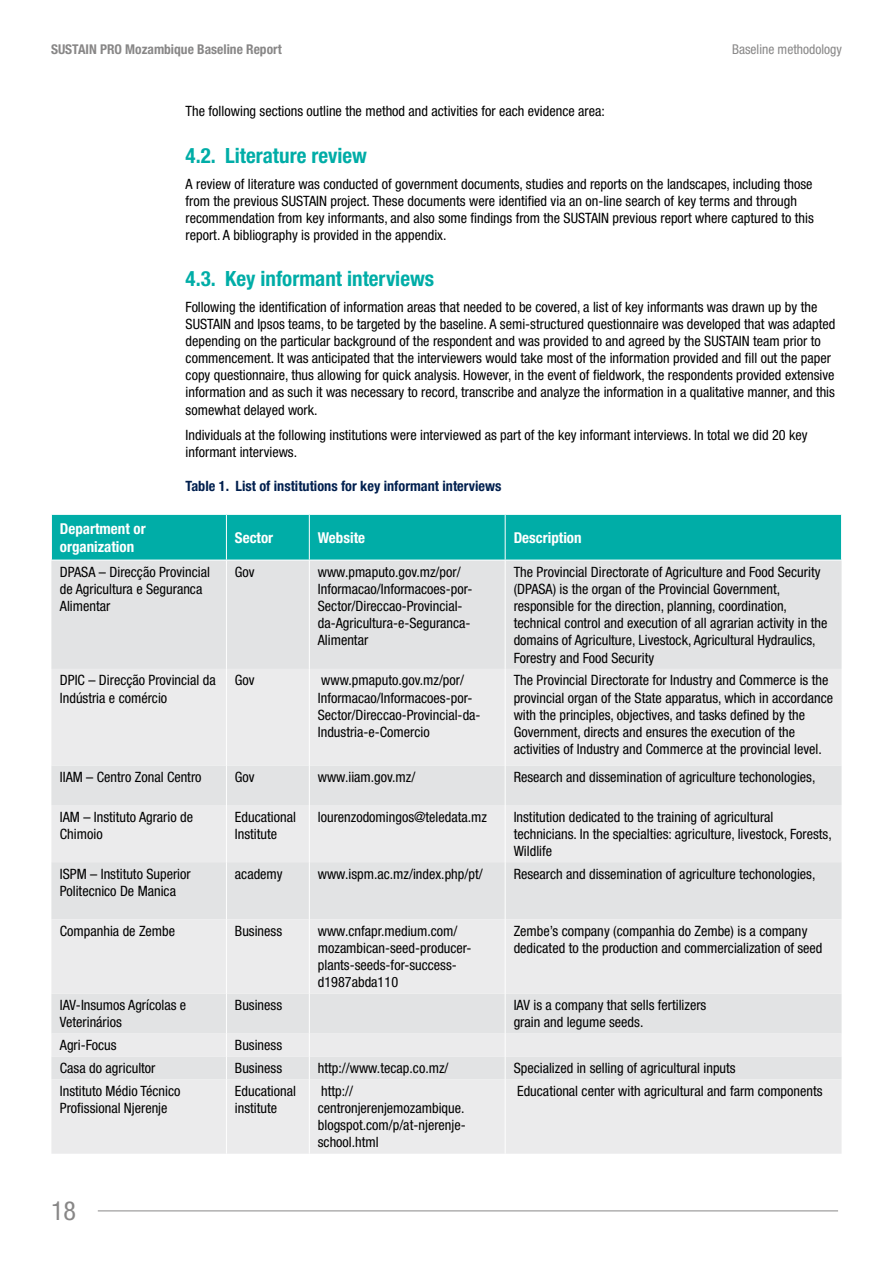
<style>
.page{position:relative;width:893px;height:1263px;background:#fff}
.page>*{position:absolute;margin:0;border:0;box-sizing:border-box;transform-origin:0 0}
.t1{font:condensed 26.25px "Helvetica Neue LT Pro";color:#888787}
.t2{font:700 condensed 21px "Helvetica Neue LT Pro";color:#00ada7}
.t3{font:700 condensed 15px/18px "Helvetica Neue LT Pro";color:#fff}
.t4{font:condensed 14.25px/17.1px "Helvetica Neue LT Pro";color:#000}
.t5{font:700 condensed 14.25px "Helvetica Neue LT Pro";color:#001f4e}
.t6{font:700 condensed 13.5px "Helvetica Neue LT Pro";color:#888787}
.t7{font:condensed 13.5px "Helvetica Neue LT Pro";color:#888787}
</style>
<div class="page">
<hr style="left:98px;top:1210px;width:740px;height:1px;background:#888787">
<div style="left:52px;top:515px;width:789px;height:45px;background:#00ada7"></div>
<div style="left:51px;top:561px;width:791px;height:108px;background:#e2e3e4"></div>
<svg style="left:51px;top:669px;width:791px;height:485px;background:#e8e8e9"></svg>
<hr style="left:226px;top:515px;width:1px;height:45px;background:#fff">
<hr style="left:309px;top:515px;width:1px;height:45px;background:#fff">
<hr style="left:505px;top:515px;width:1px;height:45px;background:#fff">
<hr style="left:226px;top:560px;width:1px;height:109px;background:#fff">
<hr style="left:309px;top:560px;width:1px;height:109px;background:#fff">
<hr style="left:505px;top:560px;width:1px;height:109px;background:#fff">
<hr style="left:226px;top:669px;width:1px;height:96px;background:#fff">
<hr style="left:309px;top:669px;width:1px;height:96px;background:#fff">
<hr style="left:505px;top:669px;width:1px;height:96px;background:#fff">
<hr style="left:226px;top:765px;width:1px;height:40px;background:#fff">
<hr style="left:309px;top:765px;width:1px;height:40px;background:#fff">
<hr style="left:505px;top:765px;width:1px;height:40px;background:#fff">
<hr style="left:226px;top:805px;width:1px;height:57px;background:#fff">
<hr style="left:309px;top:805px;width:1px;height:57px;background:#fff">
<hr style="left:505px;top:805px;width:1px;height:57px;background:#fff">
<hr style="left:226px;top:862px;width:1px;height:57px;background:#fff">
<hr style="left:309px;top:862px;width:1px;height:57px;background:#fff">
<hr style="left:505px;top:862px;width:1px;height:57px;background:#fff">
<hr style="left:226px;top:919px;width:1px;height:74px;background:#fff">
<hr style="left:309px;top:919px;width:1px;height:74px;background:#fff">
<hr style="left:505px;top:919px;width:1px;height:74px;background:#fff">
<hr style="left:226px;top:993px;width:1px;height:40px;background:#fff">
<hr style="left:309px;top:993px;width:1px;height:40px;background:#fff">
<hr style="left:505px;top:993px;width:1px;height:40px;background:#fff">
<svg style="left:226px;top:1033px;width:1px;height:46px"></svg>
<svg style="left:309px;top:1033px;width:1px;height:46px"></svg>
<svg style="left:505px;top:1033px;width:1px;height:46px"></svg>
<hr style="left:226px;top:1079px;width:1px;height:75px;background:#fff">
<hr style="left:309px;top:1079px;width:1px;height:75px;background:#fff">
<hr style="left:505px;top:1079px;width:1px;height:75px;background:#fff">
<p class="t6" style="left:51px;top:41px;width:232px">SUSTAIN PRO Mozambique Baseline Report</p>
<p class="t7" style="left:732px;top:42px;width:111px">Baseline methodology</p>
<p class="t4" style="left:186px;top:103px;width:421px">The following sections outline the method and activities for each evidence area:</p>
<h2 class="t2" style="left:186px;top:143px;width:183px">4.2. Literature review</h2>
<p class="t4" style="left:186px;top:175px;width:630px">A review of literature was conducted of government documents, studies and reports on the landscapes, including those from the previous SUSTAIN project. These documents were identified via an on-line search of key terms and through recommendation from key informants, and also some findings from the SUSTAIN previous report where captured to this report. A bibliography is provided in the appendix.</p>
<h2 class="t2" style="left:186px;top:266px;width:250px">4.3. Key informant interviews</h2>
<p class="t4" style="left:186px;top:298px;width:651px">Following the identification of information areas that needed to be covered, a list of key informants was drawn up by the SUSTAIN and Ipsos teams, to be targeted by the baseline. A semi-structured questionnaire was developed that was adapted depending on the particular background of the respondent and was provided to and agreed by the SUSTAIN team prior to commencement. It was anticipated that the interviewers would take most of the information provided and fill out the paper copy questionnaire, thus allowing for quick analysis. However, in the event of fieldwork, the respondents provided extensive information and as such it was necessary to record, transcribe and analyze the information in a qualitative manner, and this somewhat delayed work.</p>
<p class="t4" style="left:186px;top:426px;width:623px">Individuals at the following institutions were interviewed as part of the key informant interviews. In total we did 20 key informant interviews.</p>
<p class="t5" style="left:186px;top:478px;width:317px">Table 1. List of institutions for key informant interviews</p>
<p class="t3" style="left:60px;top:519px;width:87px">Department or organization</p>
<p class="t3" style="left:235px;top:528px;width:40px">Sector</p>
<p class="t3" style="left:318px;top:528px;width:49px">Website</p>
<p class="t3" style="left:514px;top:528px;width:69px">Description</p>
<p class="t4" style="left:60px;top:563px;width:152px">DPASA – Direcção Provincial de Agricultura e Seguranca<br>Alimentar</p>
<p class="t4" style="left:235px;top:563px;width:21px">Gov</p>
<p class="t4" style="left:318px;top:563px;width:156px">www.pmaputo.gov.mz/por/<br>Informacao/Informacoes-por-<br>Sector/Direccao-Provincial&shy;da-Agricultura-e-Seguranca-<br>Alimentar</p>
<p class="t4" style="left:514px;top:563px;width:315px">The Provincial Directorate of Agriculture and Food Security (DPASA) is the organ of the Provincial Government, responsible for the direction, planning, coordination, technical control and execution of all agrarian activity in the domains of Agriculture, Livestock, Agricultural Hydraulics, Forestry and Food Security</p>
<p class="t4" style="left:60px;top:672px;width:157px">DPIC – Direcção Provincial da<br>Indústria e comércio</p>
<p class="t4" style="left:235px;top:672px;width:21px">Gov</p>
<p class="t4" style="left:318px;top:672px;width:164px">www.pmaputo.gov.mz/por/<br>Informacao/Informacoes-por-<br>Sector/Direccao-Provincial-da-<br>Industria-e-Comercio</p>
<p class="t4" style="left:514px;top:672px;width:321px">The Provincial Directorate for Industry and Commerce is the provincial organ of the State apparatus, which in accordance with the principles, objectives, and tasks defined by the Government, directs and ensures the execution of the activities of Industry and Commerce at the provincial level.</p>
<p class="t4" style="left:60px;top:768px;width:143px">IIAM – Centro Zonal Centro</p>
<p class="t4" style="left:235px;top:768px;width:21px">Gov</p>
<p class="t4" style="left:318px;top:768px;width:99px">www.iiam.gov.mz/</p>
<p class="t4" style="left:514px;top:768px;width:303px">Research and dissemination of agriculture techonologies,</p>
<p class="t4" style="left:60px;top:808px;width:135px">IAM – Instituto Agrario de<br>Chimoio</p>
<p class="t4" style="left:235px;top:808px;width:63px">Educational<br>Institute</p>
<p class="t4" style="left:318px;top:808px;width:171px">lourenzodomingos@teledata.mz</p>
<p class="t4" style="left:514px;top:808px;width:320px">Institution dedicated to the training of agricultural technicians. In the specialties: agriculture, livestock, Forests,<br>Wildlife</p>
<p class="t4" style="left:60px;top:865px;width:132px">ISPM – Instituto Superior<br>Politecnico De Manica</p>
<p class="t4" style="left:235px;top:865px;width:49px">academy</p>
<p class="t4" style="left:318px;top:865px;width:166px">www.ispm.ac.mz/index.php/pt/</p>
<p class="t4" style="left:514px;top:865px;width:303px">Research and dissemination of agriculture techonologies,</p>
<p class="t4" style="left:60px;top:922px;width:117px">Companhia de Zembe</p>
<p class="t4" style="left:235px;top:922px;width:49px">Business</p>
<p class="t4" style="left:318px;top:922px;width:155px">www.cnfapr.medium.com/ mozambican-seed-producer&shy;plants-seeds-for-success&shy;d1987abda110</p>
<p class="t4" style="left:514px;top:922px;width:310px">Zembe’s company (companhia do Zembe) is a company dedicated to the production and commercialization of seed</p>
<p class="t4" style="left:60px;top:996px;width:128px">IAV-Insumos Agrícolas e<br>Veterinários</p>
<p class="t4" style="left:235px;top:996px;width:49px">Business</p>
<p class="t4" style="left:514px;top:996px;width:194px">IAV is a company that sells fertilizers grain and legume seeds.</p>
<p class="t4" style="left:60px;top:1036px;width:58px">Agri-Focus</p>
<p class="t4" style="left:235px;top:1036px;width:49px">Business</p>
<p class="t4" style="left:60px;top:1059px;width:97px">Casa do agricultor</p>
<p class="t4" style="left:235px;top:1059px;width:49px">Business</p>
<p class="t4" style="left:318px;top:1059px;width:132px">http://www.tecap.co.mz/</p>
<p class="t4" style="left:514px;top:1059px;width:224px">Specialized in selling of agricultural inputs</p>
<p class="t4" style="left:60px;top:1082px;width:122px">Instituto Médio Técnico<br>Profissional Njerenje</p>
<p class="t4" style="left:235px;top:1082px;width:63px">Educational institute</p>
<p class="t4" style="left:318px;top:1082px;width:149px">http:// centronjerenjemozambique. blogspot.com/p/at-njerenje&shy;school.html</p>
<p class="t4" style="left:517px;top:1082px;width:307px">Educational center with agricultural and farm components</p>
<h1 class="t1" style="left:51px;top:1196px;width:27px">18</h1>
</div>
